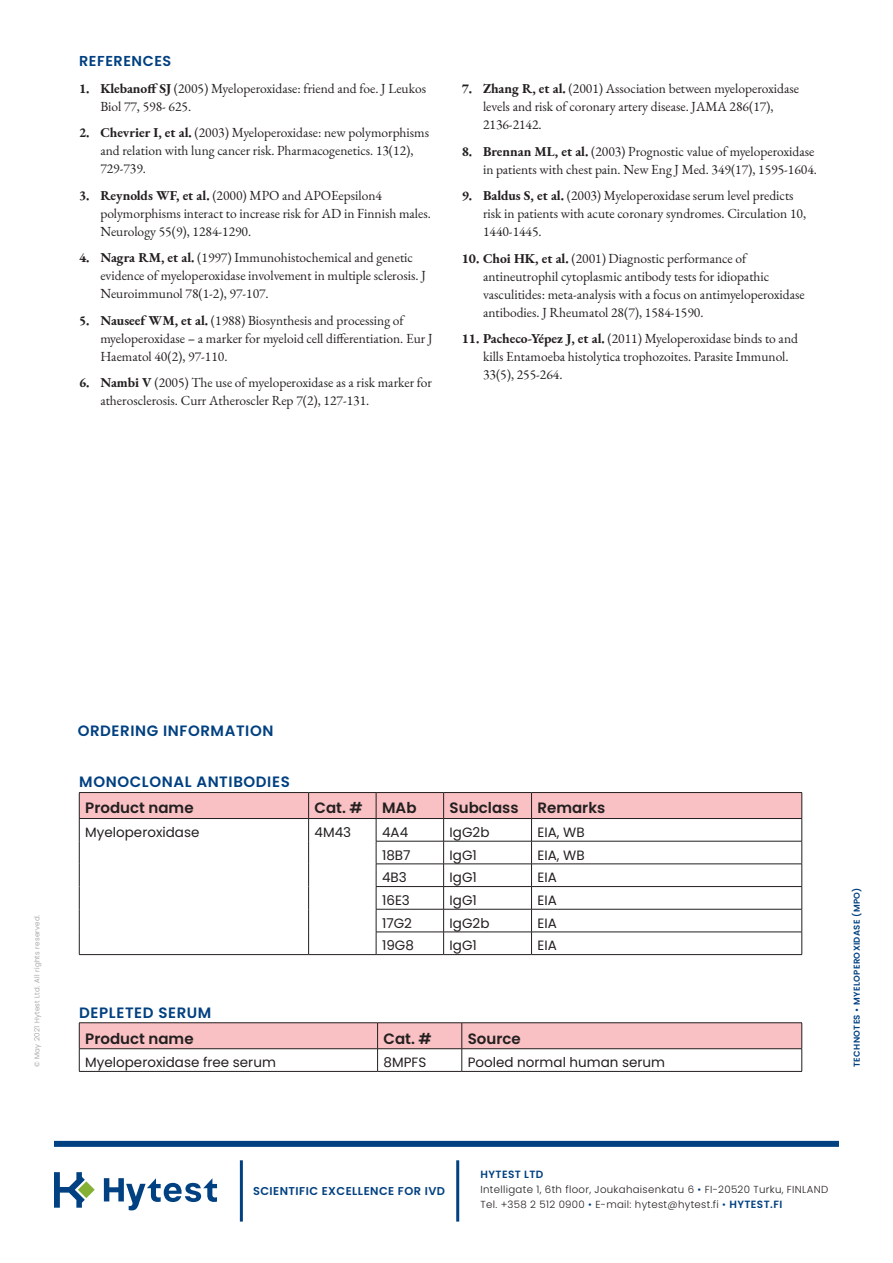
<style>
.page{position:relative;width:893px;height:1263px;background:#fff}
.page>*{position:absolute;margin:0;border:0;box-sizing:border-box;transform-origin:0 0}
.t1{font:600 15px "Poppins";color:#231f20}
.t2{font:600 15px "Poppins";letter-spacing:.04em;color:#014081}
.Leipäteksti{font:600 14.4px "Poppins";letter-spacing:.04em;color:#014081}
.t3{font:13.5px/18px "EB Garamond";color:#231f20}
.Taulukko{font:13.5px "Poppins";color:#231f20}
.t4{font:600 11.4px "Poppins";letter-spacing:.04em;color:#014081}
.t5{font:600 10.5px "Poppins";letter-spacing:.04em;color:#014081}
.t6{font:300 10.2px/15px "Poppins";letter-spacing:.03em;color:#231f20}
.t7{font:600 8.55px "Poppins";letter-spacing:.04em;color:#014081}
.t8{font:300 7.05px "Poppins";letter-spacing:.04em;color:#939598}
.s1{font-weight:700}
.s2{color:#014081}
.s3{font-weight:600;font-size:10.5px;color:#014081}
</style>
<div class="page">
<svg style="left:54px;top:1172px;width:41px;height:36px"></svg>
<svg style="left:104px;top:1178px;width:113px;height:32px"></svg>
<hr style="left:240px;top:1160px;width:3px;height:61px;background:#014081">
<hr style="left:456px;top:1160px;width:3px;height:61px;background:#014081">
<div style="left:54px;top:1141px;width:785px;height:6px;background:#014081"></div>
<hr style="left:79px;top:954px;width:230px;height:1px;background:#231f20">
<hr style="left:309px;top:954px;width:67px;height:1px;background:#231f20">
<hr style="left:376px;top:954px;width:68px;height:1px;background:#231f20">
<hr style="left:444px;top:954px;width:87px;height:1px;background:#231f20">
<hr style="left:531px;top:954px;width:271px;height:1px;background:#231f20">
<svg style="left:79px;top:792px;width:724px;height:162px"></svg>
<hr style="left:79px;top:1022px;width:299px;height:1px;background:#231f20">
<hr style="left:378px;top:1022px;width:84px;height:1px;background:#231f20">
<hr style="left:462px;top:1022px;width:340px;height:1px;background:#231f20">
<svg style="left:79px;top:1023px;width:723px;height:48px"></svg>
<hr style="left:79px;top:1071px;width:299px;height:1px;background:#231f20">
<hr style="left:378px;top:1071px;width:84px;height:1px;background:#231f20">
<hr style="left:462px;top:1071px;width:340px;height:1px;background:#231f20">
<p class="Leipäteksti" style="left:79px;top:53px;width:94px">REFERENCES</p>
<p class="t3" style="left:100px;top:79px;width:327px;text-indent:-21px"><span class="s1">1. Klebanoff SJ</span> (2005) Myeloperoxidase: friend and foe. J Leukos<br>Biol 77, 598- 625.</p>
<p class="t3" style="left:100px;top:124px;width:330px;text-indent:-21px"><span class="s1">2. Chevrier I, et al.</span> (2003) Myeloperoxidase: new polymorphisms and relation with lung cancer risk. Pharmacogenetics. 13(12),<br>729-739.</p>
<p class="t3" style="left:100px;top:186px;width:332px;text-indent:-21px"><span class="s1">3. Reynolds WF, et al.</span> (2000) MPO and APOEepsilon4 polymorphisms interact to increase risk for AD in Finnish males.<br>Neurology 55(9), 1284-1290.</p>
<p class="t3" style="left:100px;top:249px;width:327px;text-indent:-21px"><span class="s1">4. Nagra RM, et al.</span> (1997) Immunohistochemical and genetic evidence of myeloperoxidase involvement in multiple sclerosis. J<br>Neuroimmunol 78(1-2), 97-107.</p>
<p class="t3" style="left:100px;top:311px;width:334px;text-indent:-21px"><span class="s1">5. Nauseef WM, et al.</span> (1988) Biosynthesis and processing of myeloperoxidase – a marker for myeloid cell differentiation. Eur J<br>Haematol 40(2), 97-110.</p>
<p class="t3" style="left:100px;top:374px;width:333px;text-indent:-21px"><span class="s1">6. Nambi V</span> (2005) The use of myeloperoxidase as a risk marker for atherosclerosis. Curr Atheroscler Rep 7(2), 127-131.</p>
<p class="t3" style="left:483px;top:80px;width:317px;text-indent:-21px"><span class="s1">7. Zhang R, et al.</span> (2001) Association between myeloperoxidase levels and risk of coronary artery disease. JAMA 286(17),<br>2136‑2142.</p>
<p class="t3" style="left:462px;top:142px;width:357px;text-align:right"><span class="s1">8. Brennan ML, et al.</span> (2003) Prognostic value of myeloperoxidase in patients with chest pain. New Eng J Med. 349(17), 1595-1604.</p>
<p class="t3" style="left:483px;top:187px;width:325px;text-indent:-21px"><span class="s1">9. Baldus S, et al.</span> (2003) Myeloperoxidase serum level predicts risk in patients with acute coronary syndromes. Circulation 10,<br>1440-1445.</p>
<p class="t3" style="left:483px;top:249px;width:323px;text-indent:-21px"><span class="s1">10. Choi HK, et al.</span> (2001) Diagnostic performance of antineutrophil cytoplasmic antibody tests for idiopathic vasculitides: meta-analysis with a focus on antimyeloperoxidase antibodies. J Rheumatol 28(7), 1584-1590.</p>
<p class="t3" style="left:483px;top:330px;width:316px;text-indent:-21px"><span class="s1">11. Pacheco-Yépez J, et al.</span> (2011) Myeloperoxidase binds to and kills Entamoeba histolytica trophozoites. Parasite Immunol.<br>33(5), 255-264.</p>
<p class="t8" style="left:33px;top:1067px;width:154px;rotate:-90deg">© May 2021 Hytest Ltd. All rights reserved.</p>
<p class="t2" style="left:78px;top:722px;width:197px">ORDERING INFORMATION</p>
<p class="t2" style="left:79px;top:773px;width:212px">MONOCLONAL ANTIBODIES</p>
<p class="t1" style="left:85px;top:799px;width:110px">Product name</p>
<p class="t1" style="left:315px;top:799px;width:50px">Cat. #</p>
<p class="t1" style="left:382px;top:799px;width:36px">MAb</p>
<p class="t1" style="left:450px;top:799px;width:70px">Subclass</p>
<p class="t1" style="left:537px;top:799px;width:69px">Remarks</p>
<p class="Taulukko" style="left:85px;top:824px;width:116px">Myeloperoxidase</p>
<p class="Taulukko" style="left:315px;top:824px;width:38px">4M43</p>
<p class="Taulukko" style="left:382px;top:824px;width:28px">4A4</p>
<p class="Taulukko" style="left:450px;top:824px;width:41px">IgG2b</p>
<p class="Taulukko" style="left:537px;top:824px;width:49px">EIA, WB</p>
<p class="Taulukko" style="left:382px;top:847px;width:30px">18B7</p>
<p class="Taulukko" style="left:450px;top:847px;width:29px">IgG1</p>
<p class="Taulukko" style="left:537px;top:847px;width:49px">EIA, WB</p>
<p class="Taulukko" style="left:382px;top:870px;width:26px">4B3</p>
<p class="Taulukko" style="left:450px;top:870px;width:29px">IgG1</p>
<p class="Taulukko" style="left:537px;top:870px;width:21px">EIA</p>
<p class="Taulukko" style="left:382px;top:892px;width:29px">16E3</p>
<p class="Taulukko" style="left:450px;top:892px;width:29px">IgG1</p>
<p class="Taulukko" style="left:537px;top:892px;width:21px">EIA</p>
<p class="Taulukko" style="left:382px;top:915px;width:31px">17G2</p>
<p class="Taulukko" style="left:450px;top:915px;width:41px">IgG2b</p>
<p class="Taulukko" style="left:537px;top:915px;width:21px">EIA</p>
<p class="Taulukko" style="left:382px;top:938px;width:33px">19G8</p>
<p class="Taulukko" style="left:450px;top:938px;width:29px">IgG1</p>
<p class="Taulukko" style="left:537px;top:938px;width:21px">EIA</p>
<p class="t2" style="left:79px;top:1004px;width:134px">DEPLETED SERUM</p>
<p class="t1" style="left:85px;top:1030px;width:110px">Product name</p>
<p class="t1" style="left:384px;top:1030px;width:50px">Cat. #</p>
<p class="t1" style="left:468px;top:1030px;width:54px">Source</p>
<p class="Taulukko" style="left:85px;top:1054px;width:192px">Myeloperoxidase free serum</p>
<p class="Taulukko" style="left:384px;top:1054px;width:44px">8MPFS</p>
<p class="Taulukko" style="left:468px;top:1054px;width:199px">Pooled normal human serum</p>
<p class="t7" style="left:852px;top:1067px;width:181px;rotate:-90deg">TECHNOTES • MYELOPEROXIDASE (MPO)</p>
<p class="t4" style="left:253px;top:1184px;width:194px">SCIENTIFIC EXCELLENCE FOR IVD</p>
<p class="t5" style="left:480px;top:1168px;width:64px">HYTEST LTD</p>
<p class="t6" style="left:480px;top:1182px;width:349px">Intelligate 1, 6th floor, Joukahaisenkatu 6 <span class="s2">•</span> FI-20520 Turku, FINLAND<br>Tel. +358 2 512 0900 <span class="s2">•</span> E-mail: hytest@hytest.fi <span class="s2">•</span> <span class="s3">HYTEST.FI</span></p>
</div>
